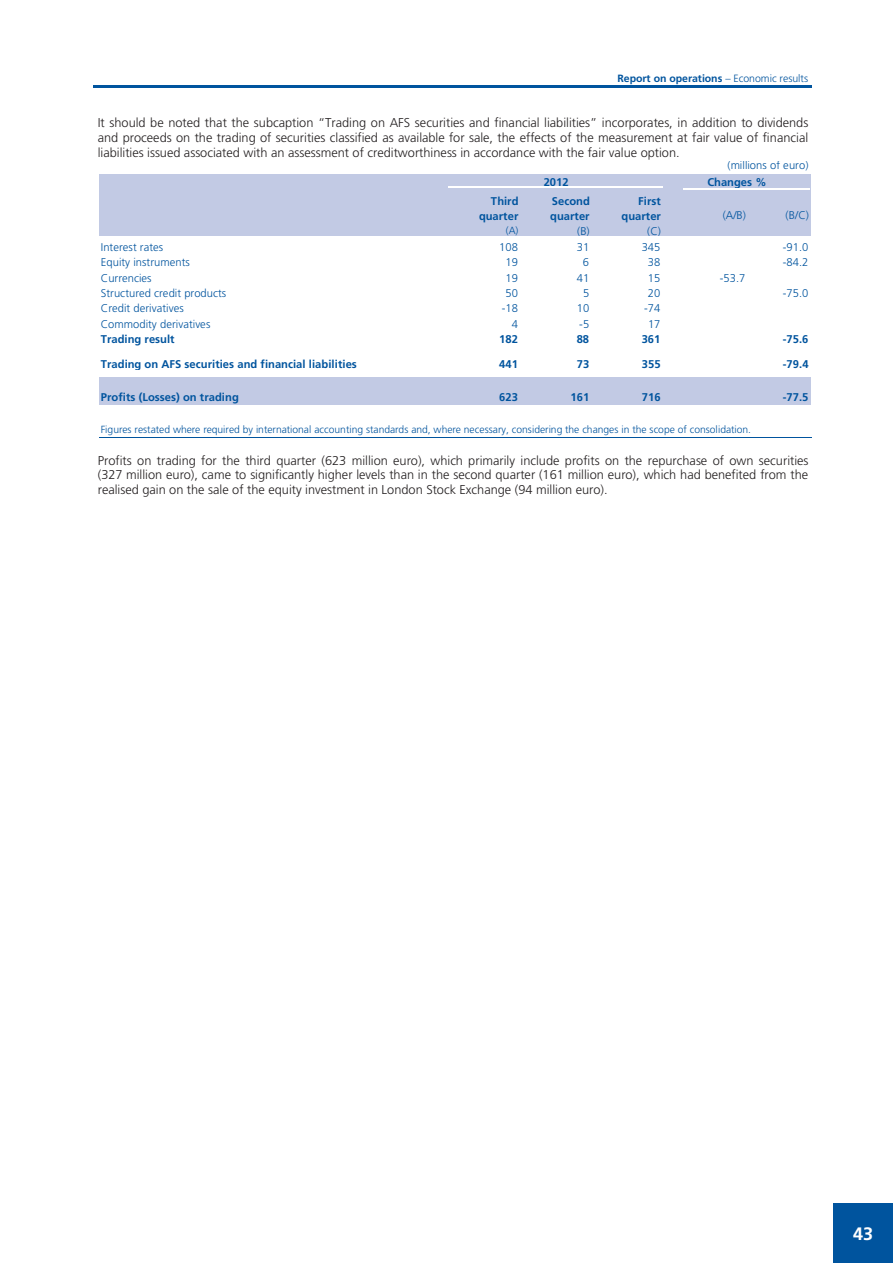
<style>
.page{position:relative;width:893px;height:1263px;background:#fff}
.page>*{position:absolute;margin:0;border:0;box-sizing:border-box;transform-origin:0 0}
.t1{font:700 18px "Frutiger";color:#fff}
.t2{font:300 12.75px/14.9px "Frutiger LT";color:#231f20;text-align:justify}
.t3{font:300 11.25px "Frutiger LT";letter-spacing:.005em;color:#00549e}
.t4{font:700 11.25px/14.9px "Frutiger LT";letter-spacing:.005em;color:#00549e;text-align:right}
.t5{font:700 10.5px "Frutiger LT";letter-spacing:-.005em;color:#00549e}
.t6{font:300 10.35px "Frutiger LT";color:#00549e}
.s1{font-weight:300}
</style>
<div class="page">
<hr style="left:93px;top:85px;width:719px;height:3px;background:#00549e">
<div style="left:99px;top:174px;width:712px;height:62px;background:#c2cae4"></div>
<div style="left:99px;top:377px;width:712px;height:28px;background:#c2cae4"></div>
<hr style="left:448px;top:187px;width:215px;height:1px;background:#fff">
<hr style="left:684px;top:189px;width:126px;height:1px;background:#fff">
<hr style="left:99px;top:437px;width:713px;height:1px;background:#00549e">
<div style="left:833px;top:1203px;width:60px;height:60px;background:#00549e"></div>
<p class="t5" style="left:617px;top:74px;width:192px">Report on operations <span class="s1">– Economic results</span></p>
<p class="t2" style="left:98px;top:116px;width:712px">It should be noted that the subcaption “Trading on AFS securities and financial liabilities” incorporates, in addition to dividends and proceeds on the trading of securities classified as available for sale, the effects of the measurement at fair value of financial liabilities issued associated with an assessment of creditworthiness in accordance with the fair value option.</p>
<p class="t3" style="left:727px;top:161px;width:83px">(millions of euro)</p>
<p class="t4" style="left:479px;top:195px;width:41px">Third quarter</p>
<p class="t6" style="left:506px;top:226px;width:14px">(A)</p>
<p class="t4" style="left:707px;top:175px;width:61px">Changes %</p>
<p class="t4" style="left:544px;top:175px;width:26px">2012</p>
<p class="t4" style="left:550px;top:195px;width:41px;text-align:left">Second quarter</p>
<p class="t3" style="left:577px;top:226px;width:14px">(B)</p>
<p class="t4" style="left:621px;top:195px;width:41px">First quarter</p>
<p class="t3" style="left:647px;top:226px;width:15px">(C)</p>
<p class="t3" style="left:723px;top:210px;width:25px">(A/B)</p>
<p class="t3" style="left:786px;top:210px;width:25px">(B/C)</p>
<p class="t3" style="left:101px;top:242px;width:64px">Interest rates</p>
<p class="t3" style="left:499px;top:242px;width:20px">108</p>
<p class="t3" style="left:577px;top:242px;width:14px">31</p>
<p class="t3" style="left:642px;top:242px;width:20px">345</p>
<p class="t3" style="left:783px;top:242px;width:27px">-91.0</p>
<p class="t3" style="left:101px;top:258px;width:90px">Equity instruments</p>
<p class="t3" style="left:505px;top:258px;width:14px">19</p>
<p class="t3" style="left:583px;top:258px;width:8px">6</p>
<p class="t3" style="left:648px;top:258px;width:14px">38</p>
<p class="t3" style="left:783px;top:258px;width:27px">-84.2</p>
<p class="t3" style="left:101px;top:273px;width:52px">Currencies</p>
<p class="t3" style="left:505px;top:273px;width:14px">19</p>
<p class="t3" style="left:577px;top:273px;width:14px">41</p>
<p class="t3" style="left:648px;top:273px;width:14px">15</p>
<p class="t3" style="left:720px;top:273px;width:27px">-53.7</p>
<p class="t3" style="left:101px;top:288px;width:127px">Structured credit products</p>
<p class="t3" style="left:505px;top:288px;width:14px">50</p>
<p class="t3" style="left:583px;top:288px;width:8px">5</p>
<p class="t3" style="left:648px;top:288px;width:14px">20</p>
<p class="t3" style="left:783px;top:288px;width:27px">-75.0</p>
<p class="t3" style="left:101px;top:304px;width:84px">Credit derivatives</p>
<p class="t3" style="left:502px;top:304px;width:18px">-18</p>
<p class="t3" style="left:577px;top:304px;width:14px">10</p>
<p class="t3" style="left:644px;top:304px;width:18px">-74</p>
<p class="t3" style="left:101px;top:319px;width:111px">Commodity derivatives</p>
<p class="t3" style="left:512px;top:319px;width:8px">4</p>
<p class="t3" style="left:579px;top:319px;width:12px">-5</p>
<p class="t3" style="left:648px;top:319px;width:14px">17</p>
<p class="t4" style="left:101px;top:333px;width:75px">Trading result</p>
<p class="t4" style="left:499px;top:333px;width:20px">182</p>
<p class="t4" style="left:577px;top:333px;width:14px">88</p>
<p class="t4" style="left:642px;top:333px;width:20px">361</p>
<p class="t4" style="left:783px;top:333px;width:27px">-75.6</p>
<p class="t4" style="left:101px;top:357px;width:257px">Trading on AFS securities and financial liabilities</p>
<p class="t4" style="left:499px;top:357px;width:20px">441</p>
<p class="t4" style="left:577px;top:357px;width:14px">73</p>
<p class="t4" style="left:642px;top:357px;width:20px">355</p>
<p class="t4" style="left:783px;top:357px;width:27px">-79.4</p>
<p class="t4" style="left:101px;top:390px;width:139px">Profits (Losses) on trading</p>
<p class="t4" style="left:499px;top:390px;width:20px">623</p>
<p class="t4" style="left:571px;top:390px;width:20px">161</p>
<p class="t4" style="left:642px;top:390px;width:20px">716</p>
<p class="t4" style="left:783px;top:390px;width:27px">-77.5</p>
<p class="t6" style="left:101px;top:425px;width:652px">Figures restated where required by international accounting standards and, where necessary, considering the changes in the scope of consolidation.</p>
<p class="t2" style="left:98px;top:454px;width:712px">Profits on trading for the third quarter (623 million euro), which primarily include profits on the repurchase of own securities (327 million euro), came to significantly higher levels than in the second quarter (161 million euro), which had benefited from the realised gain on the sale of the equity investment in London Stock Exchange (94 million euro).</p>
<h1 class="t1" style="left:853px;top:1226px;width:22px">43</h1>
</div>
